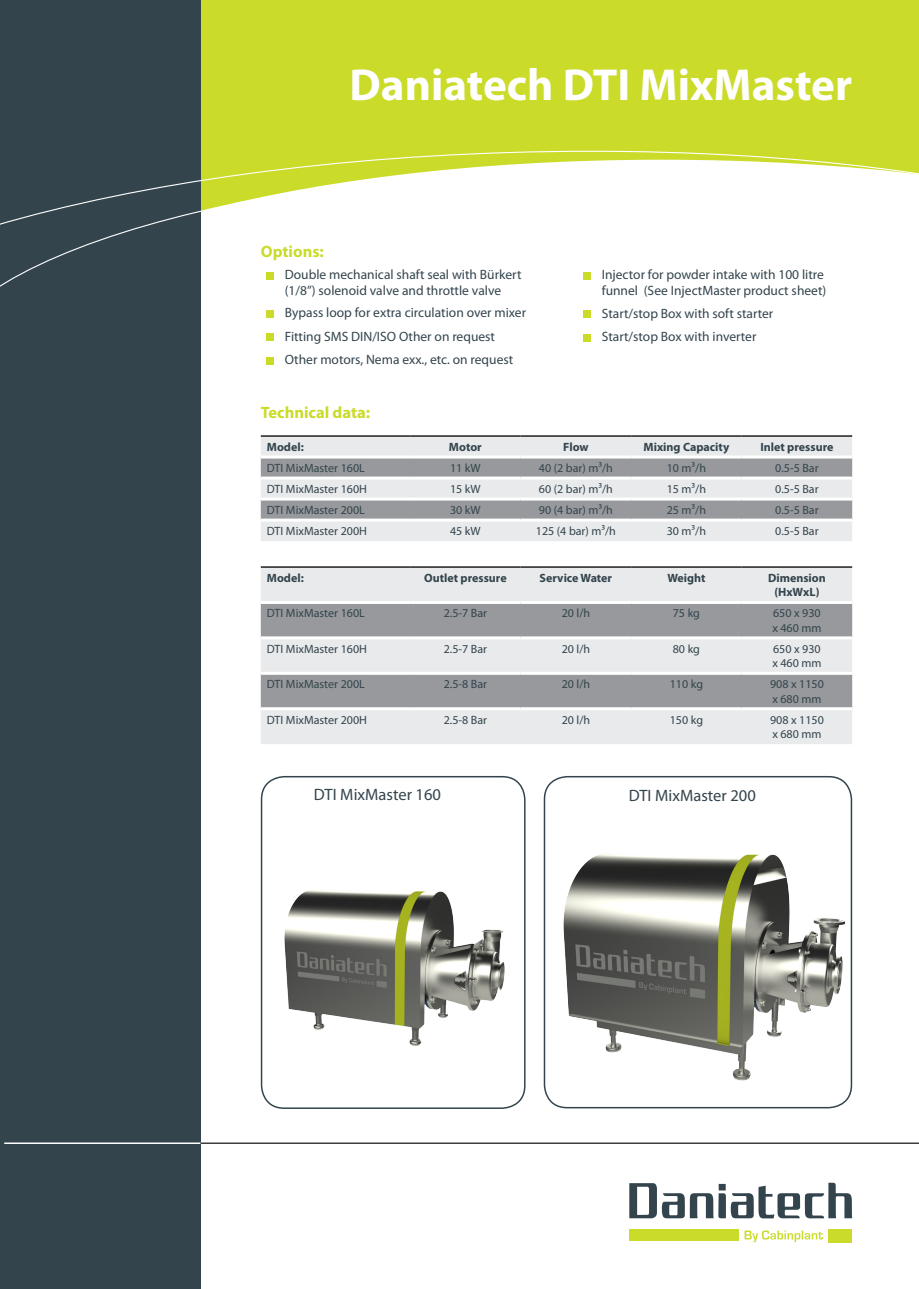
<style>
.page{position:relative;width:919px;height:1289px;background:#fff}
.page>*{position:absolute;margin:0;border:0;box-sizing:border-box;transform-origin:0 0}
.t1{font:700 45px "Myriad Pro";color:#fff}
.t2{font:16.5px "Myriad Pro";color:#33444d}
.t3{font:700 16.5px "Myriad Pro";color:#cadb2a}
.t4{font:13.5px/16.2px "Myriad Pro";color:#33444d}
.t5{font:12px "Myriad Pro";color:#33444d}
.t6{font:700 12px "Myriad Pro";color:#33444d}
</style>
<div class="page">
<div style="left:201px;top:0;width:717px;height:216px;background:#cadb2a"></div>
<div style="left:0;top:0;width:201px;height:1288px;background:#33444d"></div>
<div style="left:628px;top:1229px;width:110px;height:11px;background:#cadb2a"></div>
<div style="left:828px;top:1229px;width:24px;height:13px;background:#cadb2a"></div>
<svg style="left:629px;top:1182px;width:223px;height:36px"></svg>
<svg style="left:744px;top:1230px;width:79px;height:12px"></svg>
<svg style="left:0;top:150px;width:918px;height:459px"></svg>
<div style="left:0;top:287px;width:201px;height:360px;background:#33444d"></div>
<hr style="left:4px;top:1142px;width:197px;height:1px;background:#fff">
<hr style="left:201px;top:1142px;width:717px;height:1px;background:#3e3e3f">
<div style="left:267px;top:272px;width:7px;height:7px;background:#cadb2a"></div>
<div style="left:267px;top:310px;width:7px;height:7px;background:#cadb2a"></div>
<div style="left:267px;top:334px;width:7px;height:7px;background:#cadb2a"></div>
<div style="left:267px;top:357px;width:7px;height:7px;background:#cadb2a"></div>
<div style="left:583px;top:272px;width:7px;height:7px;background:#cadb2a"></div>
<div style="left:583px;top:311px;width:7px;height:7px;background:#cadb2a"></div>
<div style="left:583px;top:334px;width:7px;height:7px;background:#cadb2a"></div>
<div style="left:261px;top:437px;width:591px;height:104px;background:#e9eaeb"></div>
<svg style="left:261px;top:458px;width:591px;height:60px;background:#b4b6b8"></svg>
<hr style="left:261px;top:435px;width:149px;height:2px;background:#231f20">
<hr style="left:410px;top:435px;width:110px;height:2px;background:#231f20">
<hr style="left:520px;top:435px;width:111px;height:2px;background:#231f20">
<hr style="left:631px;top:435px;width:110px;height:2px;background:#231f20">
<hr style="left:741px;top:435px;width:111px;height:2px;background:#231f20">
<hr style="left:261px;top:455px;width:149px;height:3px;background:#fff">
<hr style="left:410px;top:455px;width:110px;height:3px;background:#fff">
<hr style="left:520px;top:455px;width:111px;height:3px;background:#fff">
<hr style="left:631px;top:455px;width:110px;height:3px;background:#fff">
<hr style="left:741px;top:455px;width:111px;height:3px;background:#fff">
<hr style="left:261px;top:476px;width:149px;height:3px;background:#fff">
<hr style="left:410px;top:476px;width:110px;height:3px;background:#fff">
<hr style="left:520px;top:476px;width:111px;height:3px;background:#fff">
<hr style="left:631px;top:476px;width:110px;height:3px;background:#fff">
<hr style="left:741px;top:476px;width:111px;height:3px;background:#fff">
<hr style="left:261px;top:497px;width:149px;height:3px;background:#fff">
<hr style="left:410px;top:497px;width:110px;height:3px;background:#fff">
<hr style="left:520px;top:497px;width:111px;height:3px;background:#fff">
<hr style="left:631px;top:497px;width:110px;height:3px;background:#fff">
<hr style="left:741px;top:497px;width:111px;height:3px;background:#fff">
<hr style="left:261px;top:518px;width:149px;height:3px;background:#fff">
<hr style="left:410px;top:518px;width:110px;height:3px;background:#fff">
<hr style="left:520px;top:518px;width:111px;height:3px;background:#fff">
<hr style="left:631px;top:518px;width:110px;height:3px;background:#fff">
<hr style="left:741px;top:518px;width:111px;height:3px;background:#fff">
<div style="left:261px;top:568px;width:591px;height:176px;background:#e9eaeb"></div>
<svg style="left:261px;top:604px;width:591px;height:103px;background:#b3b4b6"></svg>
<hr style="left:261px;top:566px;width:149px;height:2px;background:#231f20">
<hr style="left:410px;top:566px;width:110px;height:2px;background:#231f20">
<hr style="left:520px;top:566px;width:111px;height:2px;background:#231f20">
<hr style="left:631px;top:566px;width:110px;height:2px;background:#231f20">
<hr style="left:741px;top:566px;width:111px;height:2px;background:#231f20">
<hr style="left:261px;top:601px;width:149px;height:3px;background:#fff">
<hr style="left:410px;top:601px;width:110px;height:3px;background:#fff">
<hr style="left:520px;top:601px;width:111px;height:3px;background:#fff">
<hr style="left:631px;top:601px;width:110px;height:3px;background:#fff">
<hr style="left:741px;top:601px;width:111px;height:3px;background:#fff">
<hr style="left:261px;top:636px;width:149px;height:3px;background:#fff">
<hr style="left:410px;top:636px;width:110px;height:3px;background:#fff">
<hr style="left:520px;top:636px;width:111px;height:3px;background:#fff">
<hr style="left:631px;top:636px;width:110px;height:3px;background:#fff">
<hr style="left:741px;top:636px;width:111px;height:3px;background:#fff">
<hr style="left:261px;top:671px;width:149px;height:3px;background:#fff">
<hr style="left:410px;top:671px;width:110px;height:3px;background:#fff">
<hr style="left:520px;top:671px;width:111px;height:3px;background:#fff">
<hr style="left:631px;top:671px;width:110px;height:3px;background:#fff">
<hr style="left:741px;top:671px;width:111px;height:3px;background:#fff">
<hr style="left:261px;top:707px;width:149px;height:3px;background:#fff">
<hr style="left:410px;top:707px;width:110px;height:3px;background:#fff">
<hr style="left:520px;top:707px;width:111px;height:3px;background:#fff">
<hr style="left:631px;top:707px;width:110px;height:3px;background:#fff">
<hr style="left:741px;top:707px;width:111px;height:3px;background:#fff">
<img style="left:261px;top:890px;width:263px;height:218px">
<div style="left:261px;top:776px;width:264px;height:332px;border:2px solid #33444d;border-radius:23px"></div>
<img style="left:546px;top:776px;width:305px;height:331px">
<div style="left:543px;top:776px;width:309px;height:332px;border:2px solid #33444d;border-radius:23px"></div>
<p class="t1" style="left:349px;top:56px;width:504px">Daniatech DTI MixMaster</p>
<p class="t3" style="left:261px;top:241px;width:64px">Options:</p>
<p class="t4" style="left:285px;top:266px;width:238px">Double mechanical shaft seal with Bürkert (1/8”) solenoid valve and throttle valve</p>
<p class="t4" style="left:285px;top:304px;width:243px">Bypass loop for extra circulation over mixer</p>
<p class="t4" style="left:285px;top:328px;width:212px">Fitting SMS DIN/ISO Other on request</p>
<p class="t4" style="left:285px;top:351px;width:230px">Other motors, Nema exx., etc. on request</p>
<p class="t4" style="left:601px;top:266px;width:226px">Injector for powder intake with 100 litre funnel (See InjectMaster product sheet)</p>
<p class="t4" style="left:601px;top:305px;width:173px">Start/stop Box with soft starter</p>
<p class="t4" style="left:601px;top:328px;width:156px">Start/stop Box with inverter</p>
<p class="t3" style="left:261px;top:401px;width:111px">Technical data:</p>
<p class="t6" style="left:267px;top:439px;width:39px">Model:</p>
<p class="t6" style="left:449px;top:439px;width:34px">Motor</p>
<p class="t6" style="left:563px;top:439px;width:27px">Flow</p>
<p class="t6" style="left:643px;top:439px;width:87px">Mixing Capacity</p>
<p class="t6" style="left:760px;top:439px;width:75px">Inlet pressure</p>
<p class="t5" style="left:267px;top:460px;width:99px">DTI MixMaster 160L</p>
<p class="t5" style="left:450px;top:460px;width:32px">11 kW</p>
<p class="t5" style="left:539px;top:460px;width:75px">40 (2 bar) m3/h</p>
<p class="t5" style="left:666px;top:460px;width:41px">10 m3/h</p>
<p class="t5" style="left:775px;top:460px;width:45px">0.5-5 Bar</p>
<p class="t5" style="left:267px;top:481px;width:102px">DTI MixMaster 160H</p>
<p class="t5" style="left:450px;top:481px;width:32px">15 kW</p>
<p class="t5" style="left:539px;top:481px;width:75px">60 (2 bar) m3/h</p>
<p class="t5" style="left:666px;top:481px;width:41px">15 m3/h</p>
<p class="t5" style="left:775px;top:481px;width:45px">0.5-5 Bar</p>
<p class="t5" style="left:267px;top:502px;width:99px">DTI MixMaster 200L</p>
<p class="t5" style="left:450px;top:502px;width:32px">30 kW</p>
<p class="t5" style="left:539px;top:502px;width:75px">90 (4 bar) m3/h</p>
<p class="t5" style="left:666px;top:502px;width:41px">25 m3/h</p>
<p class="t5" style="left:775px;top:502px;width:45px">0.5-5 Bar</p>
<p class="t5" style="left:267px;top:523px;width:102px">DTI MixMaster 200H</p>
<p class="t5" style="left:450px;top:523px;width:32px">45 kW</p>
<p class="t5" style="left:536px;top:523px;width:82px">125 (4 bar) m3/h</p>
<p class="t5" style="left:666px;top:523px;width:41px">30 m3/h</p>
<p class="t5" style="left:775px;top:523px;width:45px">0.5-5 Bar</p>
<p class="t6" style="left:267px;top:570px;width:39px">Model:</p>
<p class="t6" style="left:424px;top:570px;width:84px">Outlet pressure</p>
<p class="t6" style="left:539px;top:570px;width:74px">Service Water</p>
<p class="t6" style="left:667px;top:570px;width:40px">Weight</p>
<p class="t6" style="left:768px;top:570px;width:59px">Dimension</p>
<p class="t6" style="left:774px;top:584px;width:47px">(HxWxL)</p>
<p class="t5" style="left:267px;top:606px;width:99px">DTI MixMaster 160L</p>
<p class="t5" style="left:443px;top:606px;width:45px">2.5-7 Bar</p>
<p class="t5" style="left:561px;top:606px;width:30px">20 l/h</p>
<p class="t5" style="left:672px;top:606px;width:29px">75 kg</p>
<p class="t5" style="left:773px;top:606px;width:49px">650 x 930</p>
<p class="t5" style="left:772px;top:620px;width:51px">x 460 mm</p>
<p class="t5" style="left:267px;top:641px;width:102px">DTI MixMaster 160H</p>
<p class="t5" style="left:443px;top:641px;width:45px">2.5-7 Bar</p>
<p class="t5" style="left:561px;top:641px;width:30px">20 l/h</p>
<p class="t5" style="left:672px;top:641px;width:29px">80 kg</p>
<p class="t5" style="left:773px;top:641px;width:49px">650 x 930</p>
<p class="t5" style="left:772px;top:656px;width:51px">x 460 mm</p>
<p class="t5" style="left:267px;top:677px;width:99px">DTI MixMaster 200L</p>
<p class="t5" style="left:443px;top:677px;width:45px">2.5-8 Bar</p>
<p class="t5" style="left:561px;top:677px;width:30px">20 l/h</p>
<p class="t5" style="left:669px;top:677px;width:35px">110 kg</p>
<p class="t5" style="left:770px;top:677px;width:55px">908 x 1150</p>
<p class="t5" style="left:772px;top:691px;width:51px">x 680 mm</p>
<p class="t5" style="left:267px;top:712px;width:102px">DTI MixMaster 200H</p>
<p class="t5" style="left:443px;top:712px;width:45px">2.5-8 Bar</p>
<p class="t5" style="left:561px;top:712px;width:30px">20 l/h</p>
<p class="t5" style="left:669px;top:712px;width:35px">150 kg</p>
<p class="t5" style="left:770px;top:712px;width:55px">908 x 1150</p>
<p class="t5" style="left:772px;top:726px;width:51px">x 680 mm</p>
<p class="t2" style="left:314px;top:784px;width:128px">DTI MixMaster 160</p>
<p class="t2" style="left:628px;top:785px;width:128px">DTI MixMaster 200</p>
</div>
